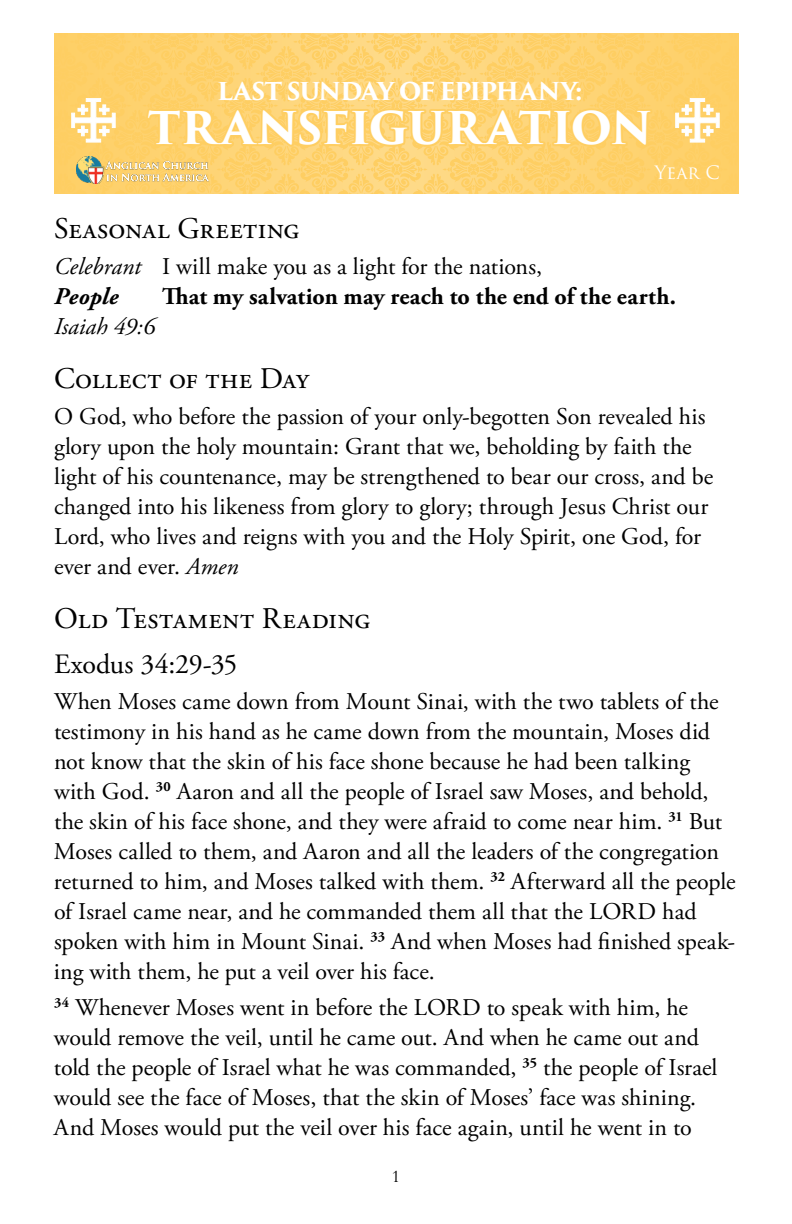
<style>
.page{position:relative;width:792px;height:1224px;background:#fff}
.page>*{position:absolute;margin:0;border:0;box-sizing:border-box;transform-origin:0 0}
.t1{font:700 44px "Trajan Pro 3";letter-spacing:-.02em;color:#fff}
.t2{font:30px "Adobe Garamond Pro";letter-spacing:.015em;color:#000}
.t3{font:28px "Adobe Garamond Pro";letter-spacing:-.015em;color:#000}
.t4{font:24px/30px "Adobe Garamond Pro";letter-spacing:-.01em;color:#000}
.t5{font:700 24px "Adobe Garamond Pro";letter-spacing:.005em;color:#000}
.t6{font:700 24px "Trajan Pro 3";letter-spacing:-.05em;color:#fff}
.t7{font:italic 24px "Adobe Garamond Pro";letter-spacing:-.005em;color:#000}
.t8{font:18px "Trajan Pro 3";color:#fff}
.t9{font:18px "Garamond";color:#000}
.s1{font-style:italic}
.s2{font-weight:700;font-style:italic}
</style>
<div class="page">
<svg style="left:397px;top:33px;width:341px;height:160px;background:#fdd069"></svg>
<svg style="left:54px;top:33px;width:343px;height:160px;background:#fdd069"></svg>
<svg style="left:72px;top:98px;width:43px;height:44px"></svg>
<svg style="left:676px;top:98px;width:43px;height:44px"></svg>
<svg style="left:144px;top:33px;width:510px;height:147px;background:#fed26f"></svg>
<img style="left:76px;top:157px;width:132px;height:27px">
<p class="t6" style="left:217px;top:74px;width:367px">LAST SUNDAY OF EPIPHANY:</p>
<h1 class="t1" style="left:148px;top:95px;width:506px">TRANSFIGURATION</h1>
<p class="t8" style="left:655px;top:160px;width:67px">Year C</p>
<p class="t2" style="left:54px;top:210px;width:247px">Seasonal Greeting</p>
<p class="t4" style="left:54px;top:252px;width:490px"><span class="s1">Celebrant</span> I will make you as a light for the nations,<br><span class="s2">People</span></p>
<p class="t5" style="left:162px;top:282px;width:515px">That my salvation may reach to the end of the earth.</p>
<p class="t7" style="left:54px;top:312px;width:103px">Isaiah 49:6</p>
<p class="t2" style="left:54px;top:360px;width:257px">Collect of the Day</p>
<p class="t4" style="left:54px;top:402px;width:661px">O God, who before the passion of your only-begotten Son revealed his glory upon the holy mountain: Grant that we, beholding by faith the light of his countenance, may be strengthened to bear our cross, and be changed into his likeness from glory to glory; through Jesus Christ our Lord, who lives and reigns with you and the Holy Spirit, one God, for ever and ever. <span class="s1">Amen</span></p>
<p class="t2" style="left:54px;top:600px;width:318px">Old Testament Reading</p>
<p class="t3" style="left:54px;top:647px;width:185px">Exodus 34:29-35</p>
<p class="t4" style="left:54px;top:687px;width:683px">When Moses came down from Mount Sinai, with the two tablets of the testimony in his hand as he came down from the mountain, Moses did not know that the skin of his face shone because he had been talking with God. <sup>30</sup> Aaron and all the people of Israel saw Moses, and behold, the skin of his face shone, and they were afraid to come near him. <sup>31</sup> But Moses called to them, and Aaron and all the leaders of the congregation returned to him, and Moses talked with them. <sup>32</sup> Afterward all the people of Israel came near, and he commanded them all that the LORD had spoken with him in Mount Sinai. <sup>33</sup> And when Moses had finished speak&shy;ing with them, he put a veil over his face.</p>
<p class="t4" style="left:54px;top:993px;width:665px"><sup>34</sup> Whenever Moses went in before the LORD to speak with him, he would remove the veil, until he came out. And when he came out and told the people of Israel what he was commanded, <sup>35</sup> the people of Israel would see the face of Moses, that the skin of Moses’ face was shining.<br>And Moses would put the veil over his face again, until he went in to</p>
<p class="t9" style="left:392px;top:1164px;width:10px">1</p>
</div>
